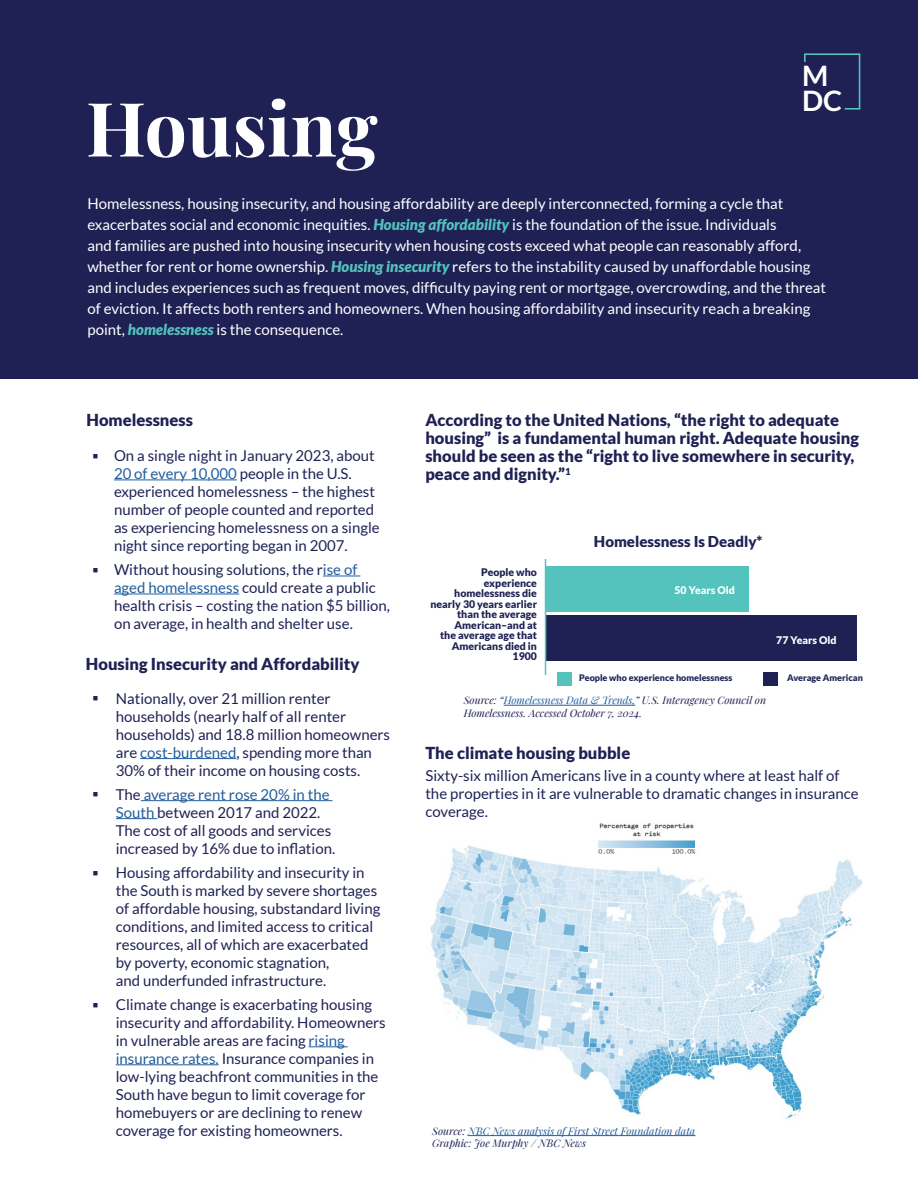
<style>
.page{position:relative;width:918px;height:1188px;background:#fff}
.page>*{position:absolute;margin:0;border:0;box-sizing:border-box;transform-origin:0 0}
.t1{font:75px "Playfair Display";color:#fff}
.t2{font:700 28.2px/24.6px "Lato";color:#fff}
.t3{font:900 16.5px/18px "Lato";color:#1f2154}
.t4{font:15px/18px "Lato";color:#1f2255}
.t5{font:15px/21px "Lato";color:#fff}
.t6{font:900 15px "Lato";color:#1f2255}
.t7{font:900 10.5px/10.5px "Lato";color:#1f2255;text-align:right}
.t8{font:italic 10.5px/12.6px "Playfair Display";color:#1f2255}
.t9{font:italic 10.5px/12.6px "Playfair Display";color:#215e9e}
.t10{font:900 10.5px "Lato";color:#fff}
.t11{font:900 9px "Lato";color:#1f2255}
.s1{font-weight:900;font-style:italic;color:#54c2bd}
.s2{font-family:"Minion Pro"}
.s3{color:#215e9e}
.s4{color:#1f2255}
</style>
<div class="page">
<div style="left:0;top:0;width:918px;height:378px;background:#1f2154"></div>
<svg style="left:804px;top:53px;width:57px;height:57px"></svg>
<hr style="left:114px;top:479px;width:123px;height:1px;background:#215e9e">
<hr style="left:323px;top:576px;width:37px;height:1px;background:#215e9e">
<hr style="left:114px;top:594px;width:125px;height:1px;background:#215e9e">
<hr style="left:140px;top:758px;width:96px;height:1px;background:#215e9e">
<hr style="left:141px;top:800px;width:191px;height:1px;background:#215e9e">
<hr style="left:116px;top:818px;width:41px;height:1px;background:#215e9e">
<hr style="left:309px;top:1046px;width:39px;height:1px;background:#215e9e">
<hr style="left:116px;top:1064px;width:103px;height:1px;background:#215e9e">
<hr style="left:504px;top:705px;width:131px;height:1px;background:#215e9e">
<div style="left:546px;top:566px;width:202px;height:45px;background:#54c3bd"></div>
<div style="left:546px;top:615px;width:310px;height:46px;background:#1f2154"></div>
<hr style="left:545px;top:559px;width:1px;height:116px;background:#54c3bd">
<div style="left:558px;top:672px;width:14px;height:14px;background:#54c3bd"></div>
<div style="left:763px;top:672px;width:14px;height:14px;background:#1f2154"></div>
<img style="left:430px;top:845px;width:432px;height:274px">
<img style="left:576px;top:823px;width:152px;height:39px">
<hr style="left:468px;top:1135px;width:227px;height:1px;background:#215e9e">
<h1 class="t1" style="left:86px;top:70px;width:293px">Housing</h1>
<h2 class="t2" style="left:802px;top:63px;width:41px">M<br>DC</h2>
<p class="t5" style="left:87px;top:193px;width:740px">Homelessness, housing insecurity, and housing affordability are deeply interconnected, forming a cycle that exacerbates social and economic inequities. <span class="s1">Housing affordability</span> is the foundation of the issue. Individuals<br>and families are pushed into housing insecurity when housing costs exceed what people can reasonably afford, whether for rent or home ownership. <span class="s1">Housing insecurity</span> refers to the instability caused by unaffordable housing and includes experiences such as frequent moves, difficulty paying rent or mortgage, overcrowding, and the threat of eviction. It affects both renters and homeowners. When housing affordability and insecurity reach a breaking point, <span class="s1">homelessness</span> is the consequence.</p>
<p class="t3" style="left:87px;top:411px;width:108px">Homelessness</p>
<p class="t4" style="left:114px;top:446px;width:267px;text-indent:-21px"><span class="s2">■</span> On a single night in January 2023, about <span class="s3">20 of every 10,000</span> people in the U.S. experienced homelessness – the highest number of people counted and reported as experiencing homelessness on a single night since reporting began in 2007.</p>
<p class="t4" style="left:114px;top:560px;width:278px;text-indent:-21px"><span class="s2">■</span> Without housing solutions, the r<span class="s3">ise of aged homelessness</span> could create a public health crisis – costing the nation $5 billion, on average, in health and shelter use.</p>
<p class="t3" style="left:86px;top:655px;width:275px">Housing Insecurity and Affordability</p>
<p class="t4" style="left:116px;top:689px;width:276px;text-indent:-23px"><span class="s2">■</span> Nationally, over 21 million renter households (nearly half of all renter households) and 18.8 million homeowners are <span class="s3">cost-burdened</span>, spending more than 30% of their income on housing costs.</p>
<p class="t4" style="left:116px;top:785px;width:221px;text-indent:-23px"><span class="s2">■</span> The <span class="s3">average rent rose 20% in the<br>South</span> between 2017 and 2022.<br>The cost of all goods and services increased by 16% due to inflation.</p>
<p class="t4" style="left:116px;top:863px;width:266px;text-indent:-23px"><span class="s2">■</span> Housing affordability and insecurity in the South is marked by severe shortages of affordable housing, substandard living conditions, and limited access to critical resources, all of which are exacerbated by poverty, economic stagnation,<br>and underfunded infrastructure.</p>
<p class="t4" style="left:116px;top:995px;width:271px;text-indent:-23px"><span class="s2">■</span> Climate change is exacerbating housing insecurity and affordability. Homeowners in vulnerable areas are facing <span class="s3">rising insurance rates.</span> Insurance companies in low-lying beachfront communities in the South have begun to limit coverage for homebuyers or are declining to renew coverage for existing homeowners.</p>
<p class="t3" style="left:425px;top:411px;width:435px">According to the United Nations, “the right to adequate housing” is a fundamental human right. Adequate housing should be seen as the “right to live somewhere in security, peace and dignity.”<sup>1</sup></p>
<p class="t7" style="left:430px;top:567px;width:108px">People who experience homelessness die nearly 30 years earlier than the average<br>American–and at<br>the average age that<br>Americans died in<br>1900</p>
<p class="t6" style="left:594px;top:533px;width:170px">Homelessness Is Deadly*</p>
<p class="t10" style="left:675px;top:584px;width:62px">50 Years Old</p>
<p class="t10" style="left:776px;top:634px;width:62px">77 Years Old</p>
<p class="t11" style="left:579px;top:672px;width:155px">People who experience homelessness</p>
<p class="t11" style="left:787px;top:672px;width:77px">Average American</p>
<p class="t8" style="left:464px;top:693px;width:304px">Source: “<span class="s3">Homelessness Data &amp; Trends,</span>” U.S. Interagency Council on<br>Homelessness. Accessed October 7, 2024.</p>
<p class="t3" style="left:425px;top:743px;width:206px">The climate housing bubble</p>
<p class="t4" style="left:425px;top:767px;width:435px">Sixty-six million Americans live in a county where at least half of the properties in it are vulnerable to dramatic changes in insurance coverage.</p>
<p class="t9" style="left:432px;top:1123px;width:265px"><span class="s4">Source:</span> NBC News analysis of First Street Foundation data<br><span class="s4">Graphic: Joe Murphy / NBC News</span></p>
</div>
